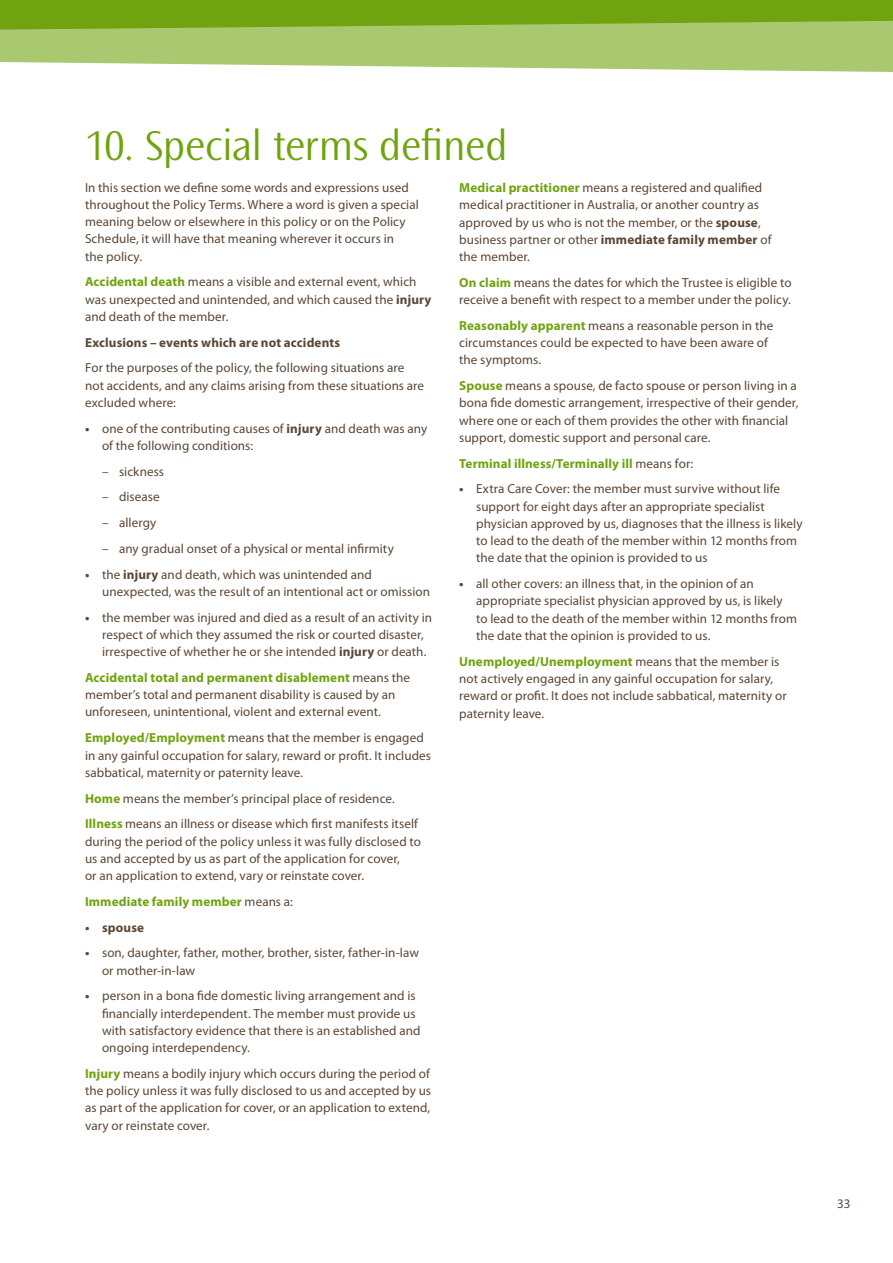
<style>
.page{position:relative;width:893px;height:1263px;background:#fff}
.page>*{position:absolute;margin:0;border:0;box-sizing:border-box;transform-origin:0 0}
.t1{font:300 43.5px "Ocean Sans";letter-spacing:-.01em;color:#70a310}
.t2{font:13.2px/17.2px "Myriad Pro";letter-spacing:.005em;color:#5a4736}
.t3{font:700 13.2px "Myriad Pro";letter-spacing:.01em;color:#70a310}
.t4{font:700 13.2px "Myriad Pro";letter-spacing:.01em;color:#5a4736}
.s1{font-weight:700;color:#70a310}
.s2{font-weight:700}
.s3{font-weight:400;color:#5a4736}
</style>
<div class="page">
<div style="left:0;top:0;width:893px;height:21px;background:#70a310"></div>
<svg style="left:0;top:21px;width:893px;height:51px;background:#acca75"></svg>
<h1 class="t1" style="left:85px;top:122px;width:424px">10. Special terms defined</h1>
<p class="t2" style="left:85px;top:178px;width:335px">In this section we define some words and expressions used throughout the Policy Terms. Where a word is given a special meaning below or elsewhere in this policy or on the Policy Schedule, it will have that meaning wherever it occurs in<br>the policy.</p>
<p class="t2" style="left:85px;top:273px;width:348px"><span class="s1">Accidental death</span> means a visible and external event, which was unexpected and unintended, and which caused the <span class="s2">injury </span>and death of the member.</p>
<p class="t4" style="left:85px;top:334px;width:257px">Exclusions – events which are not accidents</p>
<p class="t2" style="left:85px;top:359px;width:341px">For the purposes of the policy, the following situations are not accidents, and any claims arising from these situations are excluded where:</p>
<p class="t2" style="left:102px;top:419px;width:327px;text-indent:-17px"><span class="s2">•</span> one of the contributing causes of <span class="s2">injury</span> and death was any of the following conditions:</p>
<p class="t2" style="left:102px;top:462px;width:58px">– sickness</p>
<p class="t2" style="left:102px;top:488px;width:59px">– disease</p>
<p class="t2" style="left:102px;top:514px;width:56px">– allergy</p>
<p class="t2" style="left:102px;top:540px;width:293px">– any gradual onset of a physical or mental infirmity</p>
<p class="t2" style="left:102px;top:565px;width:330px;text-indent:-17px"><span class="s2">•</span> the <span class="s2">injury</span> and death, which was unintended and unexpected, was the result of an intentional act or omission</p>
<p class="t2" style="left:102px;top:608px;width:332px;text-indent:-17px"><span class="s2">•</span> the member was injured and died as a result of an activity in respect of which they assumed the risk or courted disaster, irrespective of whether he or she intended <span class="s2">injury</span> or death.</p>
<p class="t2" style="left:85px;top:669px;width:327px"><span class="s1">Accidental total and permanent disablement</span> means the member’s total and permanent disability is caused by an unforeseen, unintentional, violent and external event.</p>
<p class="t2" style="left:85px;top:729px;width:346px"><span class="s1">Employed/Employment</span> means that the member is engaged in any gainful occupation for salary, reward or profit. It includes sabbatical, maternity or paternity leave.</p>
<p class="t2" style="left:85px;top:785px;width:335px;line-height:25.8px"><span class="s1">Home</span> means the member’s principal place of residence.<br><span class="s1">Illness</span> means an illness or disease which first manifests itself</p>
<p class="t2" style="left:85px;top:832px;width:337px">during the period of the policy unless it was fully disclosed to us and accepted by us as part of the application for cover,<br>or an application to extend, vary or reinstate cover.</p>
<p class="t3" style="left:85px;top:893px;width:209px">Immediate family member <span class="s3">means a:</span></p>
<p class="t4" style="left:85px;top:918px;width:61px">• spouse</p>
<p class="t2" style="left:102px;top:944px;width:318px;text-indent:-17px"><span class="s2">•</span> son, daughter, father, mother, brother, sister, father-in-law or mother-in-law</p>
<p class="t2" style="left:102px;top:987px;width:320px;text-indent:-17px"><span class="s2">•</span> person in a bona fide domestic living arrangement and is financially interdependent. The member must provide us with satisfactory evidence that there is an established and ongoing interdependency.</p>
<p class="t2" style="left:85px;top:1064px;width:347px;text-align:justify"><span class="s1">Injury</span> means a bodily injury which occurs during the period of the policy unless it was fully disclosed to us and accepted by us as part of the application for cover, or an application to extend, vary or reinstate cover.</p>
<p class="t2" style="left:459px;top:179px;width:314px"><span class="s1">Medical practitioner</span> means a registered and qualified medical practitioner in Australia, or another country as approved by us who is not the member, or the <span class="s2">spouse</span>, business partner or other <span class="s2">immediate family member</span> of the member.</p>
<p class="t2" style="left:459px;top:274px;width:334px"><span class="s1">On claim</span> means the dates for which the Trustee is eligible to receive a benefit with respect to a member under the policy.</p>
<p class="t2" style="left:459px;top:317px;width:316px"><span class="s1">Reasonably apparent</span> means a reasonable person in the circumstances could be expected to have been aware of the symptoms.</p>
<p class="t2" style="left:459px;top:377px;width:341px"><span class="s1">Spouse</span> means a spouse, de facto spouse or person living in a bona fide domestic arrangement, irrespective of their gender, where one or each of them provides the other with financial support, domestic support and personal care.</p>
<p class="t3" style="left:459px;top:455px;width:236px">Terminal illness/Terminally ill <span class="s3">means for:</span></p>
<p class="t2" style="left:476px;top:480px;width:328px;text-indent:-17px"><span class="s2">•</span> Extra Care Cover: the member must survive without life support for eight days after an appropriate specialist physician approved by us, diagnoses that the illness is likely to lead to the death of the member within 12 months from the date that the opinion is provided to us</p>
<p class="t2" style="left:476px;top:575px;width:322px;text-indent:-17px"><span class="s2">•</span> all other covers: an illness that, in the opinion of an appropriate specialist physician approved by us, is likely to lead to the death of the member within 12 months from the date that the opinion is provided to us.</p>
<p class="t2" style="left:459px;top:652px;width:329px"><span class="s1">Unemployed/Unemployment</span> means that the member is not actively engaged in any gainful occupation for salary, reward or profit. It does not include sabbatical, maternity or paternity leave.</p>
<p class="t2" style="left:837px;top:1194px;width:15px">33</p>
</div>
